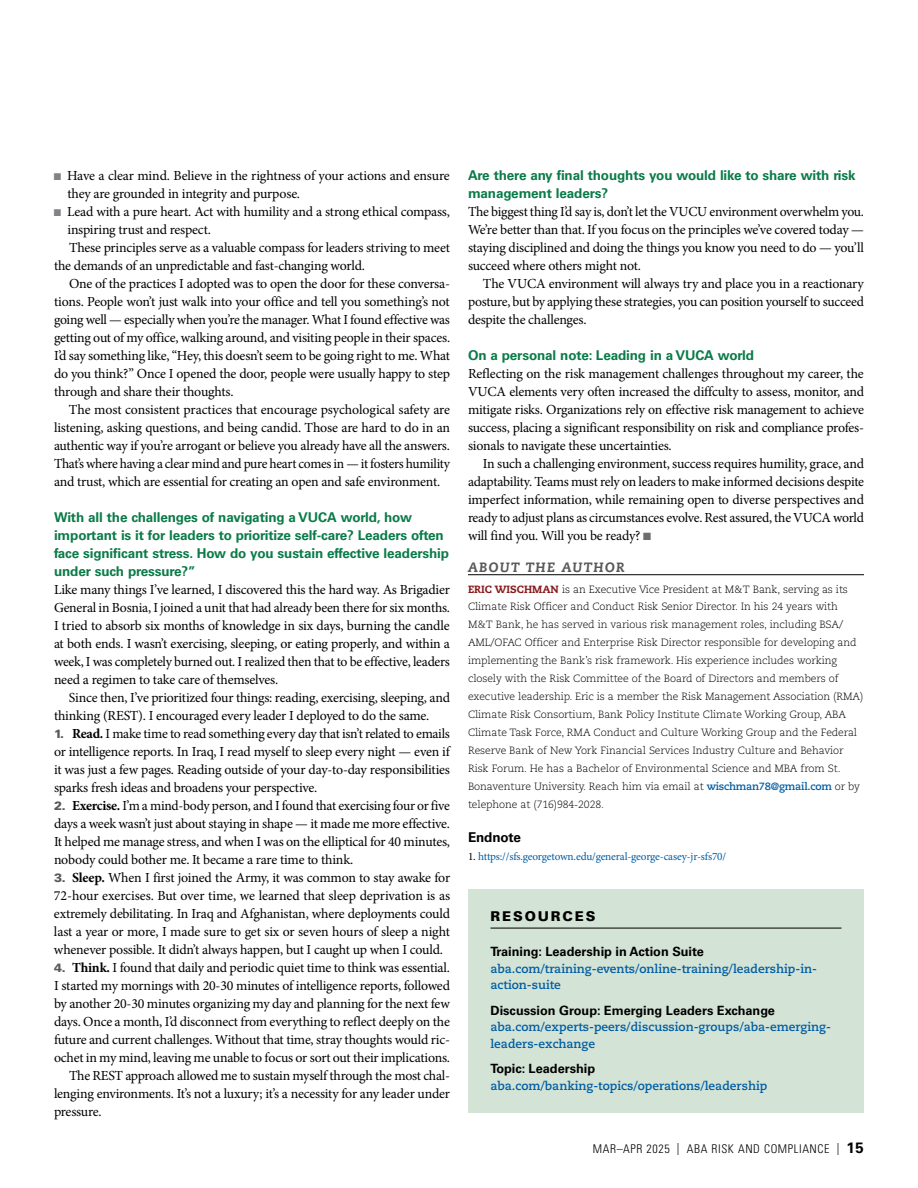
<style>
.page{position:relative;width:918px;height:1188px;background:#fff}
.page>*{position:absolute;margin:0;border:0;box-sizing:border-box;transform-origin:0 0}
.t1{font:13.8px/18px "Minion Pro";letter-spacing:-.015em;color:#000;text-align:justify}
.t2{font:700 13.5px/18px "Univers LT Std";letter-spacing:-.01em;color:#0a7b48}
.t3{font:italic 800 13.5px "Caecilia LT Std";letter-spacing:.1em;color:#58595b}
.t4{font:900 13.5px "Univers LT Std";letter-spacing:.14em;color:#000}
.t5{font:700 13.5px "Univers LT Std";letter-spacing:-.01em;color:#000}
.t6{font:700 12.75px "Univers LT Std";color:#000}
.t7{font:700 12px/16.5px "Caecilia LT Std";color:#005da4}
.t8{font:300 condensed 12px "Univers LT Std";letter-spacing:.05em;color:#000}
.t9{font:11.25px "Minion Pro";letter-spacing:-.015em;color:#005da4}
.t10{font:300 10.5px/18px "Caecilia LT Std";letter-spacing:-.01em;color:#000}
.s1{color:#808285}
.s2{font-family:"Univers LT Std";font-weight:900;font-size:12px;color:#58595b}
.s3{font-weight:700}
.s4{color:#6d6e71}
.s5{font-weight:800;color:#891a1c}
.s6{font-weight:700;color:#005da4}
.s7{color:#000}
.s8{font-weight:700;font-stretch:normal;font-size:15px}
</style>
<div class="page">
<hr style="left:468px;top:574px;width:396px;height:1px;background:#000">
<div style="left:468px;top:889px;width:396px;height:223px;background:#d3e3d5"></div>
<hr style="left:490px;top:928px;width:352px;height:1px;background:#000">
<p class="t1" style="left:68px;top:167px;width:384px;text-indent:-14px"><span class="s1">■</span> Have a clear mind. Believe in the rightness of your actions and ensure they are grounded in integrity and purpose.</p>
<p class="t1" style="left:54px;top:203px;width:398px"><span class="s1">■</span> Lead with a pure heart. Act with humility and a strong ethical compass,</p>
<p class="t1" style="left:68px;top:221px;width:145px">inspiring trust and respect.</p>
<p class="t1" style="left:69px;top:239px;width:382px">These principles serve as a valuable compass for leaders striving to meet</p>
<p class="t1" style="left:54px;top:257px;width:312px">the demands of an unpredictable and fast-changing world.</p>
<p class="t1" style="left:69px;top:275px;width:383px">One of the practices I adopted was to open the door for these conversa-</p>
<p class="t1" style="left:54px;top:293px;width:397px">tions. People won’t just walk into your office and tell you something’s not</p>
<p class="t1" style="left:54px;top:311px;width:397px">going well — especially when you’re the manager. What I found effective was</p>
<p class="t1" style="left:54px;top:329px;width:398px">getting out of my office, walking around, and visiting people in their spaces.</p>
<p class="t1" style="left:54px;top:347px;width:398px">I’d say something like, “Hey, this doesn’t seem to be going right to me. What</p>
<p class="t1" style="left:54px;top:365px;width:397px">do you think?” Once I opened the door, people were usually happy to step</p>
<p class="t1" style="left:54px;top:383px;width:181px">through and share their thoughts.</p>
<p class="t1" style="left:69px;top:401px;width:383px">The most consistent practices that encourage psychological safety are</p>
<p class="t1" style="left:54px;top:419px;width:398px">listening, asking questions, and being candid. Those are hard to do in an</p>
<p class="t1" style="left:54px;top:437px;width:398px">authentic way if you’re arrogant or believe you already have all the answers.</p>
<p class="t1" style="left:54px;top:455px;width:397px">That’s where having a clear mind and pure heart comes in — it fosters humility</p>
<p class="t1" style="left:54px;top:473px;width:388px">and trust, which are essential for creating an open and safe environment.</p>
<p class="t2" style="left:54px;top:508px;width:397px">With all the challenges of navigating a VUCA world, how important is it for leaders to prioritize self-care? Leaders often face significant stress. How do you sustain effective leadership under such pressure?”</p>
<p class="t1" style="left:54px;top:581px;width:398px">Like many things I’ve learned, I discovered this the hard way. As Brigadier General in Bosnia, I joined a unit that had already been there for six months.<br>I tried to absorb six months of knowledge in six days, burning the candle at both ends. I wasn’t exercising, sleeping, or eating properly, and within a week, I was completely burned out. I realized then that to be effective, leaders need a regimen to take care of themselves.</p>
<p class="t1" style="left:54px;top:689px;width:398px;text-indent:15px">Since then, I’ve prioritized four things: reading, exercising, sleeping, and thinking (REST). I encouraged every leader I deployed to do the same.</p>
<p class="t1" style="left:54px;top:725px;width:398px"><span class="s2">1.</span> <span class="s3">Read.</span> I make time to read something every day that isn’t related to emails or intelligence reports. In Iraq, I read myself to sleep every night — even if it was just a few pages. Reading outside of your day-to-day responsibilities sparks fresh ideas and broadens your perspective.</p>
<p class="t1" style="left:54px;top:797px;width:398px"><span class="s2">2.</span> <span class="s3">Exercise.</span> I’m a mind-body person, and I found that exercising four or five days a week wasn’t just about staying in shape — it made me more effective.<br>It helped me manage stress, and when I was on the elliptical for 40 minutes, nobody could bother me. It became a rare time to think.</p>
<p class="t1" style="left:54px;top:869px;width:398px"><span class="s2">3.</span> <span class="s3">Sleep.</span> When I first joined the Army, it was common to stay awake for 72-hour exercises. But over time, we learned that sleep deprivation is as extremely debilitating. In Iraq and Afghanistan, where deployments could last a year or more, I made sure to get six or seven hours of sleep a night whenever possible. It didn’t always happen, but I caught up when I could.</p>
<p class="t1" style="left:54px;top:959px;width:397px"><span class="s2">4.</span> <span class="s3">Think.</span> I found that daily and periodic quiet time to think was essential.</p>
<p class="t1" style="left:54px;top:977px;width:398px">I started my mornings with 20-30 minutes of intelligence reports, followed</p>
<p class="t1" style="left:54px;top:995px;width:397px">by another 20-30 minutes organizing my day and planning for the next few</p>
<p class="t1" style="left:54px;top:1013px;width:397px">days. Once a month, I’d disconnect from everything to reflect deeply on the</p>
<p class="t1" style="left:54px;top:1031px;width:398px">future and current challenges. Without that time, stray thoughts would ric-</p>
<p class="t1" style="left:54px;top:1049px;width:398px">ochet in my mind, leaving me unable to focus or sort out their implications.</p>
<p class="t1" style="left:69px;top:1067px;width:383px">The REST approach allowed me to sustain myself through the most chal-</p>
<p class="t1" style="left:54px;top:1085px;width:398px">lenging environments. It’s not a luxury; it’s a necessity for any leader under</p>
<p class="t1" style="left:54px;top:1103px;width:49px">pressure.</p>
<p class="t2" style="left:468px;top:166px;width:389px">Are there any final thoughts you would like to share with risk management leaders?</p>
<p class="t1" style="left:468px;top:203px;width:398px">The biggest thing I’d say is, don’t let the VUCU environment overwhelm you.<br>We’re better than that. If you focus on the principles we’ve covered today — staying disciplined and doing the things you know you need to do — you’ll succeed where others might not.</p>
<p class="t1" style="left:468px;top:275px;width:398px;text-indent:15px">The VUCA environment will always try and place you in a reactionary posture, but by applying these strategies, you can position yourself to succeed despite the challenges.</p>
<p class="t2" style="left:468px;top:346px;width:288px">On a personal note: Leading in a VUCA world</p>
<p class="t1" style="left:468px;top:365px;width:398px">Reflecting on the risk management challenges throughout my career, the VUCA elements very often increased the diffculty to assess, monitor, and mitigate risks. Organizations rely on effective risk management to achieve success, placing a significant responsibility on risk and compliance profes&shy;sionals to navigate these uncertainties.</p>
<p class="t1" style="left:468px;top:455px;width:398px;text-indent:15px">In such a challenging environment, success requires humility, grace, and adaptability. Teams must rely on leaders to make informed decisions despite imperfect information, while remaining open to diverse perspectives and ready to adjust plans as circumstances evolve. Rest assured, the VUCA world will find you. Will you be ready? <span class="s4">■</span></p>
<p class="t3" style="left:468px;top:559px;width:158px">ABOUT THE AUTHOR</p>
<p class="t10" style="left:468px;top:580px;width:397px"><span class="s5">ERIC WISCHMAN</span> is an Executive Vice President at M&amp;T Bank, serving as its Climate Risk Officer and Conduct Risk Senior Director. In his 24 years with M&amp;T Bank, he has served in various risk management roles, including BSA/ AML/OFAC Officer and Enterprise Risk Director responsible for developing and implementing the Bank’s risk framework. His experience includes working closely with the Risk Committee of the Board of Directors and members of executive leadership. Eric is a member the Risk Management Association (RMA)<br>Climate Risk Consortium, Bank Policy Institute Climate Working Group, ABA Climate Task Force, RMA Conduct and Culture Working Group and the Federal Reserve Bank of New York Financial Services Industry Culture and Behavior Risk Forum. He has a Bachelor of Environmental Science and MBA from St.<br>Bonaventure University. Reach him via email at <span class="s6">wischman78@gmail.com</span> or by telephone at (716)984-2028.</p>
<p class="t5" style="left:468px;top:829px;width:54px">Endnote</p>
<p class="t9" style="left:468px;top:848px;width:260px"><span class="s7">1.</span> https://sfs.georgetown.edu/general-george-casey-jr-sfs70/</p>
<p class="t4" style="left:490px;top:908px;width:107px">RESOURCES</p>
<p class="t6" style="left:490px;top:944px;width:215px">Training: Leadership in Action Suite</p>
<p class="t7" style="left:490px;top:961px;width:328px">aba.com/training-events/online-training/leadership-in&shy;action-suite</p>
<p class="t6" style="left:490px;top:1003px;width:286px">Discussion Group: Emerging Leaders Exchange</p>
<p class="t7" style="left:490px;top:1019px;width:342px">aba.com/experts-peers/discussion-groups/aba-emerging&shy;leaders-exchange</p>
<p class="t6" style="left:490px;top:1061px;width:106px">Topic: Leadership</p>
<p class="t7" style="left:490px;top:1078px;width:278px">aba.com/banking-topics/operations/leadership</p>
<p class="t8" style="left:593px;top:1142px;width:273px">MAR–APR 2025 | ABA RISK AND COMPLIANCE | <span class="s8">15</span></p>
</div>
